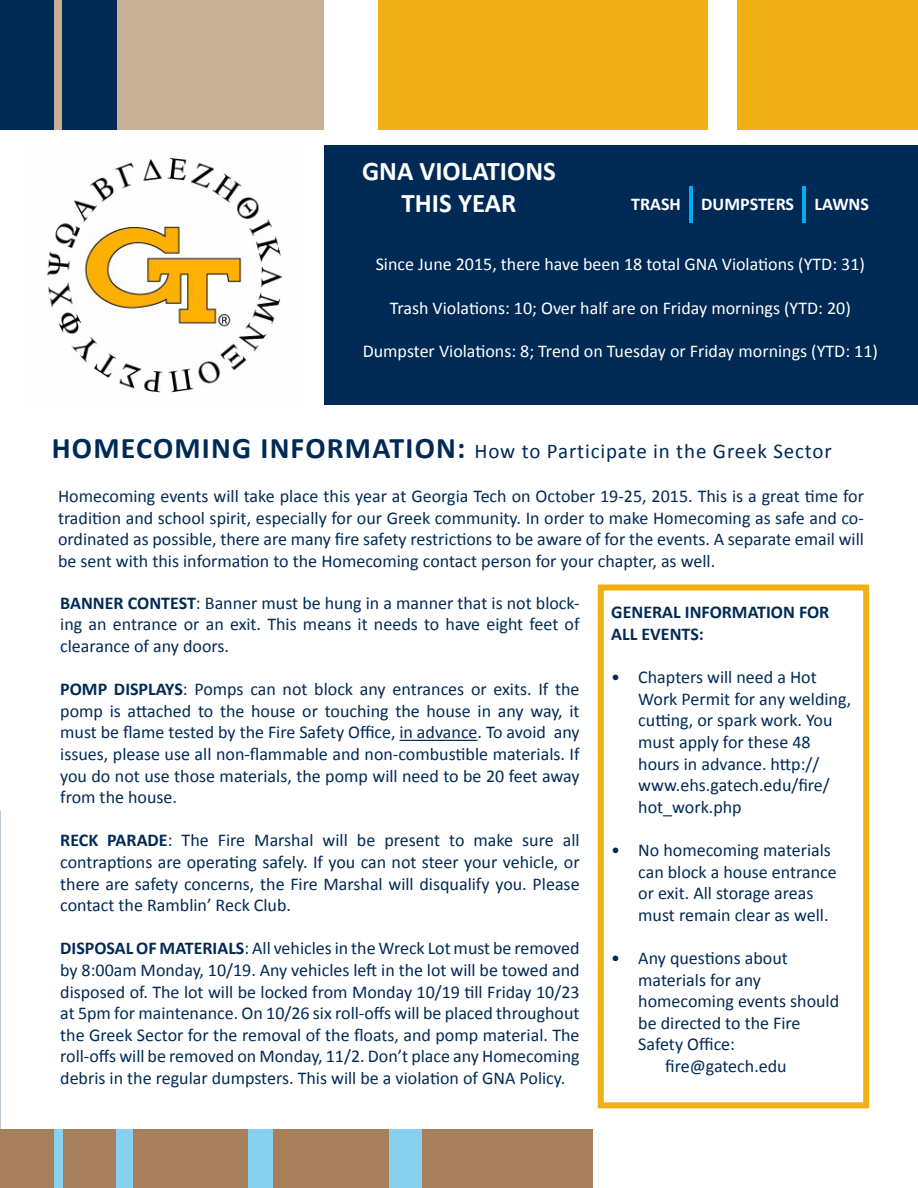
<style>
.page{position:relative;width:918px;height:1188px;background:#fff}
.page>*{position:absolute;margin:0;border:0;box-sizing:border-box;transform-origin:0 0}
.t1{font:700 27px/32.4px "Calibri";color:#fff;text-align:center}
.t2{font:21px "Calibri";letter-spacing:.04em;color:#002a56}
.t3{font:18px/21.6px "Calibri";color:#002a56;text-align:justify}
.t4{font:18px "Calibri";color:#fff}
.t5{font:700 18px/21.6px "Calibri";color:#002a56}
.t6{font:700 18px "Calibri";color:#fff}
.s1{font-weight:700;font-size:30px}
.s2{font-weight:700}
</style>
<div class="page">
<div style="left:0;top:146px;width:918px;height:259px;background:#002a56"></div>
<div style="left:0;top:1129px;width:592px;height:59px;background:#a5805a"></div>
<div style="left:0;top:144px;width:324px;height:263px;background:#fff"></div>
<img style="left:46px;top:158px;width:237px;height:235px">
<div style="left:0;top:0;width:324px;height:130px;background:#c8b096"></div>
<div style="left:62px;top:0;width:54px;height:130px;background:#002a56"></div>
<div style="left:0;top:0;width:54px;height:130px;background:#002a56"></div>
<div style="left:378px;top:0;width:330px;height:130px;background:#f0af13"></div>
<div style="left:738px;top:0;width:180px;height:130px;background:#f0af13"></div>
<div style="left:54px;top:1129px;width:8px;height:59px;background:#88d0f0"></div>
<div style="left:116px;top:1129px;width:16px;height:59px;background:#88d0f0"></div>
<div style="left:248px;top:1129px;width:25px;height:59px;background:#88d0f0"></div>
<div style="left:389px;top:1129px;width:32px;height:59px;background:#88d0f0"></div>
<hr style="left:689px;top:186px;width:4px;height:37px;background:#00aeef">
<hr style="left:802px;top:186px;width:4px;height:37px;background:#00aeef">
<div style="left:598px;top:585px;width:271px;height:523px;border:6px solid #f0af13"></div>
<hr style="left:400px;top:740px;width:78px;height:1px;background:#002a56">
<p class="t1" style="left:362px;top:155px;width:195px">GNA VIOLATIONS<br>THIS YEAR</p>
<p class="t6" style="left:631px;top:193px;width:239px">TRASH DUMPSTERS LAWNS</p>
<p class="t4" style="left:376px;top:253px;width:491px">Since June 2015, there have been 18 total GNA Violations (YTD: 31)</p>
<p class="t4" style="left:390px;top:296px;width:462px">Trash Violations: 10; Over half are on Friday mornings (YTD: 20)</p>
<p class="t4" style="left:363px;top:339px;width:517px">Dumpster Violations: 8; Trend on Tuesday or Friday mornings (YTD: 11)</p>
<p class="t2" style="left:52px;top:438px;width:782px"><span class="s1">HOMECOMING INFORMATION:</span> How to Participate in the Greek Sector</p>
<p class="t3" style="left:58px;top:486px;width:807px">Homecoming events will take place this year at Georgia Tech on October 19-25, 2015. This is a great time for tradition and school spirit, especially for our Greek community. In order to make Homecoming as safe and co&shy;ordinated as possible, there are many fire safety restrictions to be aware of for the events. A separate email will be sent with this information to the Homecoming contact person for your chapter, as well.</p>
<p class="t5" style="left:611px;top:602px;width:220px">GENERAL INFORMATION FOR<br>ALL EVENTS:</p>
<p class="t3" style="left:638px;top:667px;width:214px;text-align:left;text-indent:-27px">• Chapters will need a Hot<br>Work Permit for any welding, cutting, or spark work. You must apply for these 48 hours in advance. http:// www.ehs.gatech.edu/fire/ hot_work.php</p>
<p class="t3" style="left:638px;top:839px;width:200px;text-align:left;text-indent:-27px">• No homecoming materials can block a house entrance or exit. All storage areas must remain clear as well.</p>
<p class="t3" style="left:638px;top:947px;width:202px;text-align:left;text-indent:-27px">• Any questions about materials for any homecoming events should be directed to the Fire<br>Safety Office:</p>
<p class="t3" style="left:665px;top:1055px;width:123px">fire@gatech.edu</p>
<p class="t3" style="left:60px;top:592px;width:521px"><span class="s2">BANNER CONTEST</span>: Banner must be hung in a manner that is not block&shy;ing an entrance or an exit. This means it needs to have eight feet of clearance of any doors.</p>
<p class="t3" style="left:60px;top:678px;width:521px"><span class="s2">POMP DISPLAYS</span>: Pomps can not block any entrances or exits. If the pomp is attached to the house or touching the house in any way, it must be flame tested by the Fire Safety Office, in advance. To avoid any issues, please use all non-flammable and non-combustible materials. If you do not use those materials, the pomp will need to be 20 feet away from the house.</p>
<p class="t3" style="left:60px;top:830px;width:521px"><span class="s2">RECK PARADE</span>: The Fire Marshal will be present to make sure all contraptions are operating safely. If you can not steer your vehicle, or there are safety concerns, the Fire Marshal will disqualify you. Please contact the Ramblin’ Reck Club.</p>
<p class="t3" style="left:60px;top:938px;width:521px"><span class="s2">DISPOSAL OF MATERIALS</span>: All vehicles in the Wreck Lot must be removed by 8:00am Monday, 10/19. Any vehicles left in the lot will be towed and disposed of. The lot will be locked from Monday 10/19 till Friday 10/23 at 5pm for maintenance. On 10/26 six roll-offs will be placed throughout the Greek Sector for the removal of the floats, and pomp material. The roll-offs will be removed on Monday, 11/2. Don’t place any Homecoming debris in the regular dumpsters. This will be a violation of GNA Policy.</p>
</div>
